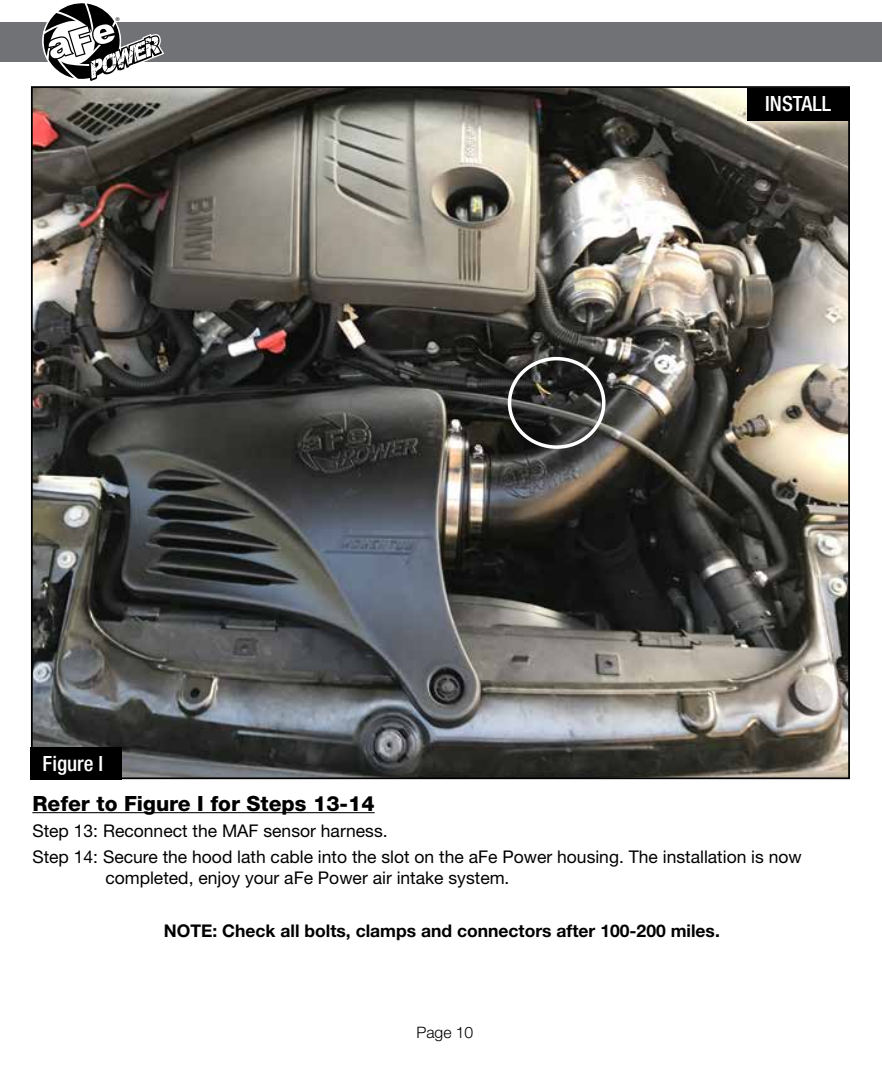
<style>
.page{position:relative;width:882px;height:1071px;background:#fff}
.page>*{position:absolute;margin:0;border:0;box-sizing:border-box;transform-origin:0 0}
.t1{font:800 21px "Helvetica Neue";color:#000}
.t2{font:500 condensed 21px "Helvetica Neue";color:#fff}
.t3{font:17.5px/26.2px "Helvetica Neue";color:#000}
.t4{font:700 17.5px "Helvetica Neue";color:#000}
.t5{font:300 15.75px "Helvetica Neue";color:#000}
.t6{font:8.58px "Myriad";color:#000}
</style>
<div class="page">
<div style="left:0;top:23px;width:882px;height:39px;background:#717275"></div>
<svg style="left:43px;top:3px;width:122px;height:78px"></svg>
<img style="left:34px;top:89px;width:813px;height:687px">
<hr style="left:32px;top:812px;width:343px;height:1px;background:#000">
<div style="left:31px;top:747px;width:91px;height:33px;background:#000"></div>
<div style="left:747px;top:88px;width:103px;height:33px;background:#000"></div>
<div style="left:508px;top:357px;width:98px;height:92px;border:4px solid #fff;border-radius:50%"></div>
<p class="t6" style="left:115px;top:16px;width:6px">®</p>
<p class="t2" style="left:43px;top:751px;width:62px">Figure I</p>
<p class="t2" style="left:765px;top:91px;width:67px">INSTALL</p>
<p class="t1" style="left:32px;top:791px;width:344px">Refer to Figure I for Steps 13-14</p>
<p class="t3" style="left:32px;top:817px;width:771px">Step 13: Reconnect the MAF sensor harness.<br>Step 14: Secure the hood lath cable into the slot on the aFe Power housing. The installation is now</p>
<p class="t3" style="left:105px;top:865px;width:406px">completed, enjoy your aFe Power air intake system.</p>
<p class="t4" style="left:164px;top:920px;width:558px">NOTE: Check all bolts, clamps and connectors after 100-200 miles.</p>
<p class="t5" style="left:416px;top:1023px;width:58px">Page 10</p>
</div>
